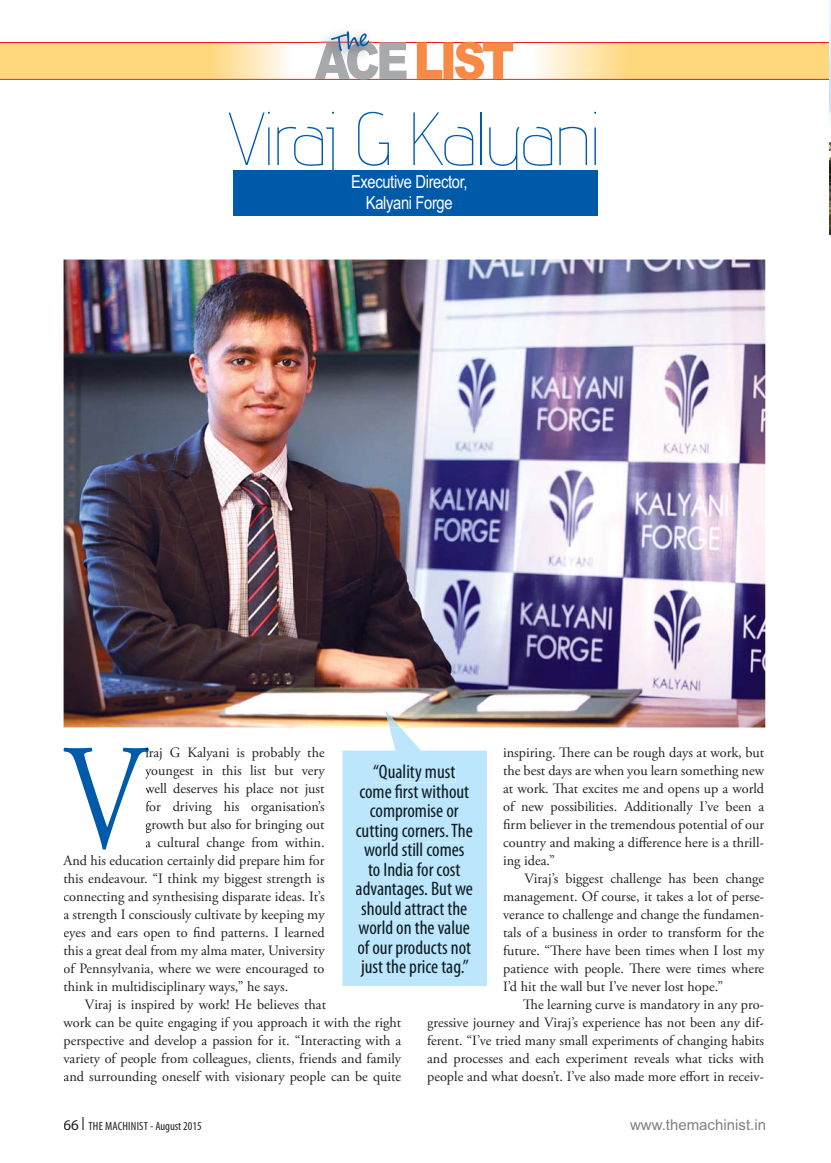
<style>
.page{position:relative;width:831px;height:1163px;background:#fff}
.page>*{position:absolute;margin:0;border:0;box-sizing:border-box;transform-origin:0 0}
.t1{font:150px "Adobe Garamond Pro";color:#005aaa;scale:.8 1}
.t2{font:75px "advent Lt 3";letter-spacing:-.04em;color:#005aaa}
.t3{font:condensed 19.5px/19.5px "Myriad Pro";color:#0d1a21;text-align:center}
.t4{font:18px/21.6px "Arial Narrow";letter-spacing:-.02em;color:#fff;text-align:center}
.t5{font:15px "Arial";color:#808285}
.t6{font:14.25px/18px "Adobe Garamond Pro";color:#231f20;text-align:justify}
.t7{font:condensed 12px "Myriad Pro";letter-spacing:.005em;color:#231f20}
.s1{font-stretch:normal;font-size:15px}
</style>
<div class="page">
<svg style="left:82px;top:1117px;width:2px;height:13px"></svg>
<svg style="left:0;top:43px;width:299px;height:36px;background:#fedd91"></svg>
<svg style="left:523px;top:43px;width:306px;height:36px;background:#fede94"></svg>
<hr style="left:0;top:79px;width:829px;height:1px;background:#ed1c24">
<hr style="left:0;top:42px;width:829px;height:1px;background:#ed1c24">
<svg style="left:417px;top:42px;width:96px;height:38px"></svg>
<svg style="left:315px;top:31px;width:91px;height:49px"></svg>
<div style="left:233px;top:170px;width:364px;height:45px;background:#005aaa"></div>
<svg style="left:146px;top:748px;width:2px;height:9px"></svg>
<svg style="left:145px;top:769px;width:3px;height:9px"></svg>
<svg style="left:146px;top:801px;width:2px;height:10px"></svg>
<svg style="left:146px;top:823px;width:2px;height:10px"></svg>
<img style="left:64px;top:259px;width:701px;height:468px">
<svg style="left:342px;top:727px;width:145px;height:259px;background:#c6e9fb"></svg>
<img style="left:385px;top:710px;width:15px;height:17px">
<div style="left:373px;top:764px;width:82px;height:18px;background:#bbe6fb"></div>
<div style="left:360px;top:784px;width:109px;height:13px;background:#bbe6fb"></div>
<div style="left:370px;top:804px;width:89px;height:17px;background:#bbe6fb"></div>
<div style="left:356px;top:823px;width:117px;height:17px;background:#bbe6fb"></div>
<div style="left:364px;top:842px;width:100px;height:14px;background:#bbe6fb"></div>
<div style="left:368px;top:862px;width:92px;height:13px;background:#bbe6fb"></div>
<div style="left:356px;top:881px;width:117px;height:18px;background:#bbe6fb"></div>
<div style="left:362px;top:901px;width:105px;height:13px;background:#bbe6fb"></div>
<div style="left:359px;top:920px;width:111px;height:14px;background:#bbe6fb"></div>
<div style="left:358px;top:940px;width:113px;height:17px;background:#bbe6fb"></div>
<div style="left:360px;top:959px;width:108px;height:18px;background:#bbe6fb"></div>
<img style="left:830px;top:2px;width:1px;height:233px">
<h2 class="t2" style="left:228px;top:95px;width:375px">Viraj G Kalyani</h2>
<p class="t4" style="left:351px;top:172px;width:118px">Executive Director,<br>Kalyani Forge</p>
<p class="t6" style="left:145px;top:744px;width:181px">iraj G Kalyani is probably the youngest in this list but very well deserves his place not just for driving his organisation’s</p>
<p class="t6" style="left:503px;top:744px;width:263px">inspiring. There can be rough days at work, but the best days are when you learn something new at work. That excites me and opens up a world of new possibilities. Additionally I’ve been a firm believer in the tremendous potential of our country and making a difference here is a thrill&shy;ing idea.”</p>
<p class="t6" style="left:503px;top:870px;width:263px;text-indent:21px">Viraj’s biggest challenge has been change management. Of course, it takes a lot of perse&shy;verance to challenge and change the fundamen&shy;tals of a business in order to transform for the future. “There have been times when I lost my patience with people. There were times where I’d hit the wall but I’ve never lost hope.”</p>
<p class="t6" style="left:427px;top:996px;width:338px;text-indent:96px">The learning curve is mandatory in any pro&shy;gressive journey and Viraj’s experience has not been any dif&shy;ferent. “I’ve tried many small experiments of changing habits and processes and each experiment reveals what ticks with people and what doesn’t. I’ve also made more effort in receiv-</p>
<h1 class="t1" style="left:64px;top:739px;width:103px">V</h1>
<h3 class="t3" style="left:356px;top:763px;width:119px">“Quality must come first without compromise or cutting corners. The world still comes to India for cost advantages. But we should attract the world on the value of our products not just the price tag.”</h3>
<p class="t6" style="left:145px;top:816px;width:181px">growth but also for bringing out</p>
<p class="t6" style="left:145px;top:834px;width:181px">a cultural change from within.</p>
<p class="t6" style="left:64px;top:852px;width:263px">And his education certainly did prepare him for</p>
<p class="t6" style="left:64px;top:870px;width:263px">this endeavour. “I think my biggest strength is</p>
<p class="t6" style="left:64px;top:888px;width:262px">connecting and synthesising disparate ideas. It’s</p>
<p class="t6" style="left:64px;top:906px;width:263px">a strength I consciously cultivate by keeping my</p>
<p class="t6" style="left:64px;top:924px;width:262px">eyes and ears open to find patterns. I learned</p>
<p class="t6" style="left:64px;top:942px;width:263px">this a great deal from my alma mater, University</p>
<p class="t6" style="left:64px;top:960px;width:262px">of Pennsylvania, where we were encouraged to</p>
<p class="t6" style="left:64px;top:978px;width:226px">think in multidisciplinary ways,” he says.</p>
<p class="t6" style="left:85px;top:996px;width:243px">Viraj is inspired by work! He believes that</p>
<p class="t6" style="left:64px;top:1014px;width:339px">work can be quite engaging if you approach it with the right</p>
<p class="t6" style="left:64px;top:1032px;width:339px">perspective and develop a passion for it. “Interacting with a</p>
<p class="t6" style="left:64px;top:1050px;width:339px">variety of people from colleagues, clients, friends and family</p>
<p class="t6" style="left:64px;top:1068px;width:339px">and surrounding oneself with visionary people can be quite</p>
<p class="t7" style="left:64px;top:1121px;width:140px"><span class="s1">66</span> THE MACHINIST- August 2015</p>
<p class="t5" style="left:630px;top:1119px;width:137px">www.themachinist.in</p>
</div>
